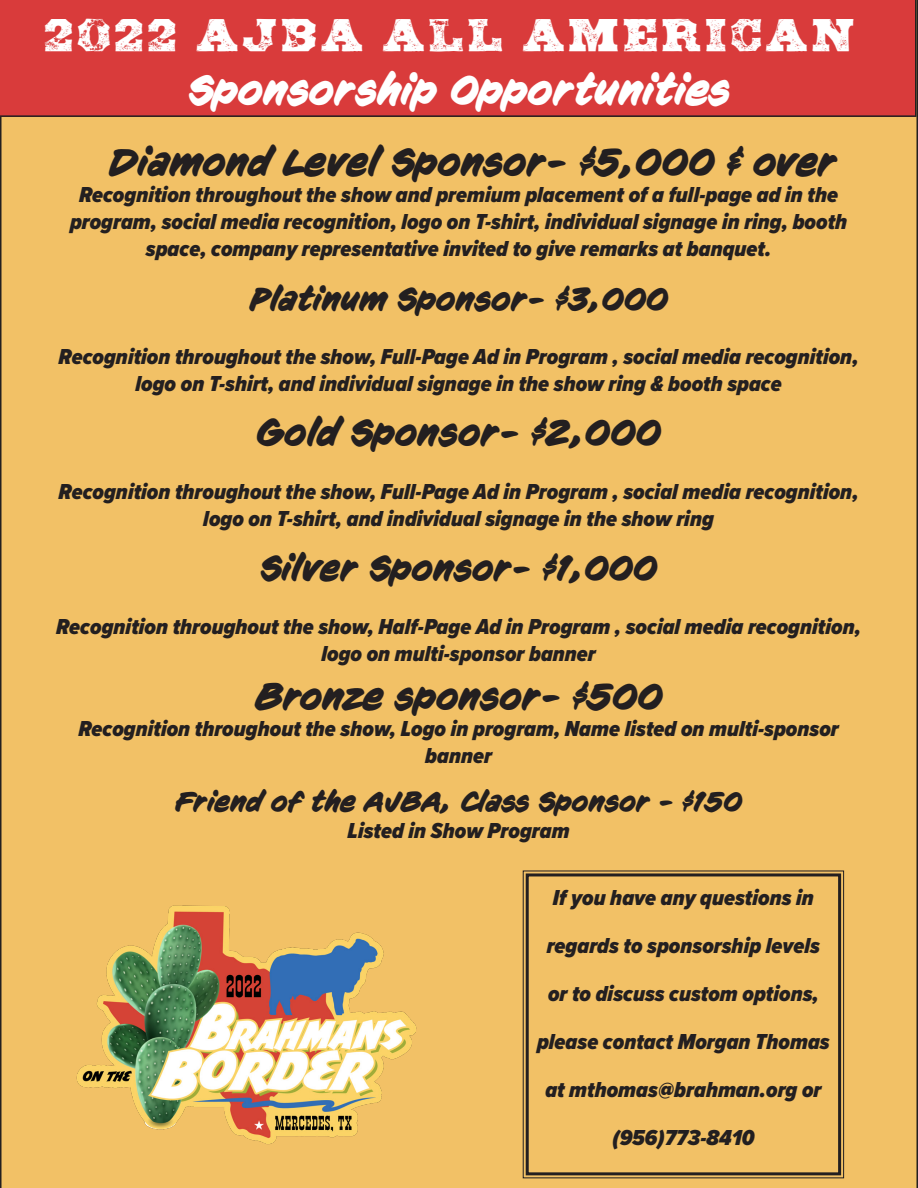
<style>
.page{position:relative;width:918px;height:1188px;background:#f2c166}
.page>*{position:absolute;margin:0;border:0;box-sizing:border-box;transform-origin:0 0}
.t1{font:45px "HWT American Shopworn";color:#fff}
.t2{font:italic 700 40.5px "CC Sign Language";color:#fff}
.t3{font:italic 700 37.5px "CC Sign Language";color:#231f20}
.t4{font:italic 700 36px "CC Sign Language";color:#231f20}
.t5{font:italic 700 34.5px "CC Sign Language";color:#231f20}
.t6{font:italic 700 31.5px "CC Sign Language";color:#231f20}
.t7{font:italic 700 27px "CC Sign Language";color:#231f20}
.t8{font:italic 900 22.5px/27px "Proxima Nova Cond";color:#231f20;text-align:center}
</style>
<div class="page">
<div style="left:0;top:0;width:916px;height:117px;background:#d93b3b"></div>
<img style="left:65px;top:893px;width:364px;height:262px">
<div style="left:522px;top:870px;width:323px;height:309px;background:#f2c166"></div>
<div style="left:526px;top:873px;width:315px;height:302px;border:3px solid #231f20"></div>
<p class="t1" style="left:44px;top:17px;width:816px">2022 AJBA ALL AMERICAN</p>
<p class="t2" style="left:188px;top:65px;width:544px">Sponsorship Opportunities</p>
<p class="t3" style="left:108px;top:139px;width:731px">Diamond Level Sponsor- $5,000 &amp; over</p>
<p class="t8" style="left:70px;top:181px;width:779px">Recognition throughout the show and premium placement of a full-page ad in the program, social media recognition, logo on T-shirt, individual signage in ring, booth space, company representative invited to give remarks at banquet.</p>
<p class="t6" style="left:249px;top:280px;width:421px">Platinum Sponsor- $3,000</p>
<p class="t8" style="left:59px;top:343px;width:801px">Recognition throughout the show, Full-Page Ad in Program , social media recognition, logo on T-shirt, and individual signage in the show ring &amp; booth space</p>
<p class="t4" style="left:256px;top:411px;width:406px">Gold Sponsor- $2,000</p>
<p class="t8" style="left:59px;top:478px;width:801px">Recognition throughout the show, Full-Page Ad in Program , social media recognition, logo on T-shirt, and individual signage in the show ring</p>
<p class="t5" style="left:260px;top:547px;width:399px">Silver Sponsor- $1,000</p>
<p class="t8" style="left:56px;top:613px;width:806px">Recognition throughout the show, Half-Page Ad in Program , social media recognition, logo on multi-sponsor banner</p>
<p class="t4" style="left:254px;top:675px;width:410px">Bronze sponsor- $500</p>
<p class="t8" style="left:78px;top:715px;width:762px">Recognition throughout the show, Logo in program, Name listed on multi-sponsor banner</p>
<p class="t7" style="left:175px;top:785px;width:569px">Friend of the AJBA, Class Sponsor - $150</p>
<p class="t8" style="left:348px;top:817px;width:224px">Listed in Show Program</p>
<p class="t8" style="left:537px;top:873px;width:294px;line-height:48px">If you have any questions in regards to sponsorship levels or to discuss custom options, please contact Morgan Thomas at mthomas@brahman.org or (956)773-8410</p>
</div>
